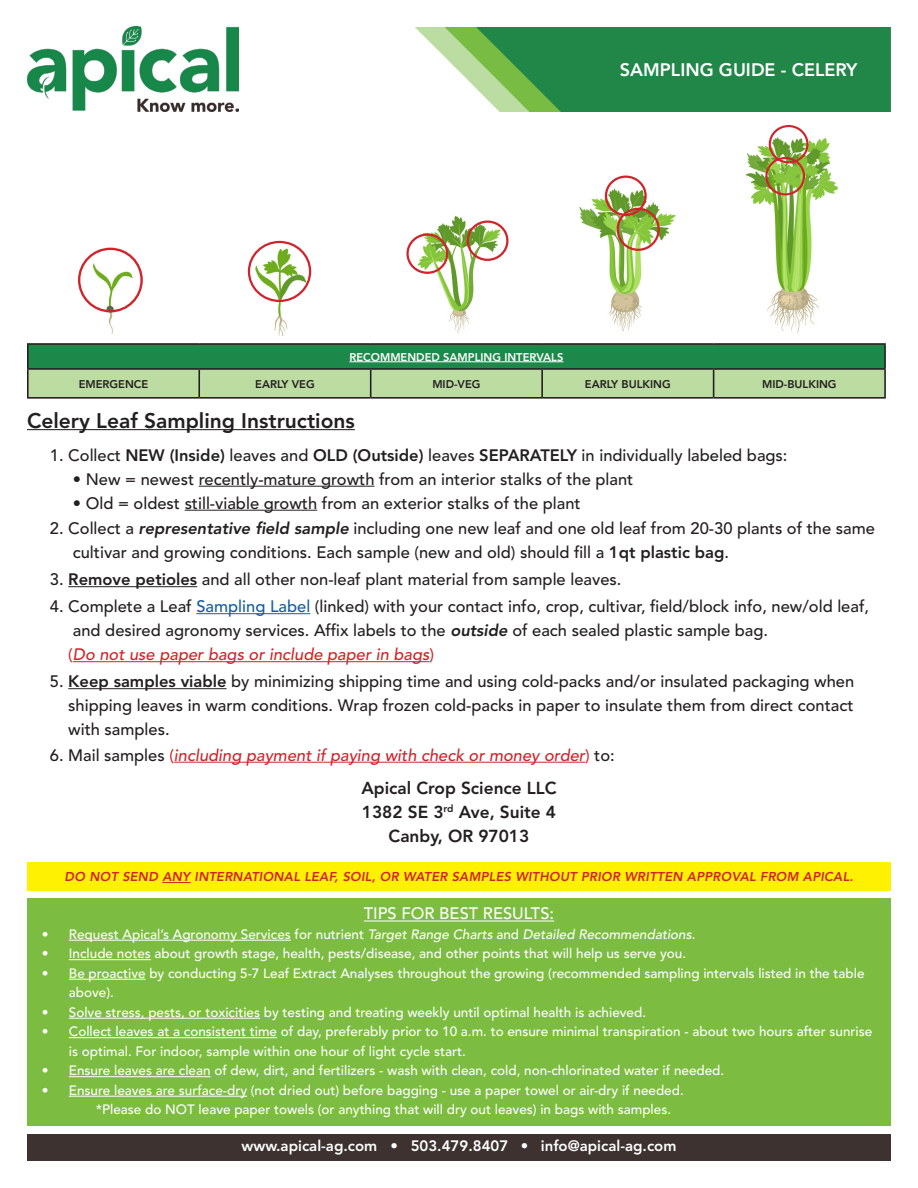
<style>
.page{position:relative;width:918px;height:1188px;background:#fff}
.page>*{position:absolute;margin:0;border:0;box-sizing:border-box;transform-origin:0 0}
.t1{font:800 21px "Avenir LT Std";color:#231f20}
.t2{font:800 18px "Avenir LT Std";color:#fff}
.t3{font:800 17.25px/24px "Avenir LT Std";color:#231f20;text-align:center}
.t4{font:500 16.5px/24px "Avenir LT Std";color:#231f20}
.t5{font:italic 500 16.5px "Avenir LT Std";color:#d1232a}
.t6{font:500 16.5px "Avenir LT Std";color:#fff}
.t7{font:800 15px "Avenir LT Std";color:#fff}
.t8{font:500 13.5px/19.5px "Avenir LT Std";color:#fff}
.t9{font:italic 800 12.75px "Avenir LT Std";letter-spacing:.02em;color:#d1232a}
.t10{font:800 11.1px "Avenir LT Std";color:#231f20}
.t11{font:800 11.1px "Avenir LT Std";color:#fff}
.s1{font-weight:800}
.s2{font-weight:800;font-style:italic}
.s3{color:#175d9e}
.s4{color:#d1232a}
.s5{font-style:italic;color:#d1232a}
.s6{font-style:normal;color:#231f20}
.s7{font-style:normal}
.s8{font-style:italic}
.s9{font-weight:500}
</style>
<div class="page">
<img style="left:28px;top:27px;width:211px;height:84px">
<img style="left:415px;top:27px;width:476px;height:84px">
<div style="left:27px;top:1134px;width:864px;height:27px;background:#3d3230"></div>
<hr style="left:27px;top:429px;width:328px;height:1px;background:#231f20">
<hr style="left:199px;top:486px;width:176px;height:1px;background:#231f20">
<hr style="left:185px;top:510px;width:132px;height:1px;background:#231f20">
<hr style="left:68px;top:586px;width:129px;height:1px;background:#231f20">
<hr style="left:196px;top:613px;width:114px;height:1px;background:#175d9e">
<hr style="left:73px;top:661px;width:357px;height:1px;background:#d1232a">
<hr style="left:68px;top:688px;width:159px;height:1px;background:#231f20">
<hr style="left:174px;top:762px;width:411px;height:1px;background:#d1232a">
<div style="left:27px;top:898px;width:864px;height:228px;background:#7cbd41"></div>
<hr style="left:364px;top:921px;width:190px;height:1px;background:#fff">
<hr style="left:69px;top:940px;width:222px;height:1px;background:#fff">
<hr style="left:69px;top:959px;width:82px;height:1px;background:#fff">
<hr style="left:69px;top:979px;width:77px;height:1px;background:#fff">
<hr style="left:69px;top:1018px;width:191px;height:1px;background:#fff">
<hr style="left:69px;top:1037px;width:208px;height:1px;background:#fff">
<hr style="left:69px;top:1076px;width:142px;height:1px;background:#fff">
<hr style="left:69px;top:1096px;width:178px;height:1px;background:#fff">
<div style="left:27px;top:862px;width:864px;height:29px;background:#fff101"></div>
<svg style="left:162px;top:882px;width:29px;height:1px"></svg>
<div style="left:28px;top:344px;width:857px;height:25px;background:#1c894a"></div>
<hr style="left:27px;top:343px;width:172px;height:2px;background:#231f20">
<hr style="left:27px;top:345px;width:2px;height:23px;background:#231f20">
<hr style="left:199px;top:343px;width:172px;height:2px;background:#231f20">
<hr style="left:371px;top:343px;width:171px;height:2px;background:#231f20">
<hr style="left:542px;top:343px;width:172px;height:2px;background:#231f20">
<hr style="left:714px;top:343px;width:172px;height:2px;background:#231f20">
<hr style="left:884px;top:345px;width:2px;height:23px;background:#231f20">
<hr style="left:27px;top:368px;width:172px;height:2px;background:#231f20">
<hr style="left:27px;top:370px;width:2px;height:27px;background:#231f20">
<hr style="left:199px;top:368px;width:172px;height:2px;background:#231f20">
<hr style="left:371px;top:368px;width:171px;height:2px;background:#231f20">
<hr style="left:542px;top:368px;width:172px;height:2px;background:#231f20">
<hr style="left:714px;top:368px;width:172px;height:2px;background:#231f20">
<div style="left:28px;top:369px;width:857px;height:28px;background:#bcdca1"></div>
<hr style="left:884px;top:370px;width:2px;height:27px;background:#231f20">
<hr style="left:27px;top:397px;width:172px;height:2px;background:#231f20">
<hr style="left:199px;top:397px;width:172px;height:2px;background:#231f20">
<hr style="left:371px;top:397px;width:171px;height:2px;background:#231f20">
<hr style="left:542px;top:397px;width:172px;height:2px;background:#231f20">
<hr style="left:714px;top:397px;width:172px;height:2px;background:#231f20">
<hr style="left:349px;top:362px;width:214px;height:1px;background:#fff">
<img style="left:247px;top:240px;width:65px;height:95px">
<div style="left:248px;top:241px;width:63px;height:61px;border:2px solid #d1232a;border-radius:50%"></div>
<img style="left:408px;top:216px;width:99px;height:118px">
<div style="left:406px;top:233px;width:42px;height:41px;border:2px solid #d1232a;border-radius:50%"></div>
<div style="left:467px;top:220px;width:41px;height:41px;border:2px solid #d1232a;border-radius:50%"></div>
<img style="left:579px;top:175px;width:97px;height:157px">
<div style="left:617px;top:208px;width:43px;height:43px;border:2px solid #d1232a;border-radius:50%"></div>
<div style="left:605px;top:176px;width:42px;height:40px;border:2px solid #d1232a;border-radius:50%"></div>
<img style="left:746px;top:132px;width:93px;height:201px">
<div style="left:765px;top:157px;width:40px;height:38px;border:2px solid #d1232a;border-radius:50%"></div>
<div style="left:769px;top:125px;width:40px;height:38px;border:2px solid #d1232a;border-radius:50%"></div>
<img style="left:78px;top:247px;width:65px;height:87px">
<div style="left:78px;top:248px;width:65px;height:64px;border:2px solid #d1232a;border-radius:50%"></div>
<p class="t2" style="left:620px;top:59px;width:239px">SAMPLING GUIDE - CELERY</p>
<p class="t11" style="left:349px;top:350px;width:216px">RECOMMENDED SAMPLING INTERVALS</p>
<p class="t10" style="left:79px;top:377px;width:71px">EMERGENCE</p>
<p class="t10" style="left:255px;top:377px;width:61px">EARLY VEG</p>
<p class="t10" style="left:432px;top:377px;width:50px">MID-VEG</p>
<p class="t10" style="left:585px;top:377px;width:87px">EARLY BULKING</p>
<p class="t10" style="left:762px;top:377px;width:76px">MID-BULKING</p>
<p class="t1" style="left:27px;top:408px;width:329px">Celery Leaf Sampling Instructions</p>
<p class="t4" style="left:50px;top:443px;width:739px">1. Collect <span class="s1">NEW (Inside)</span> leaves and <span class="s1">OLD (Outside)</span> leaves <span class="s1">SEPARATELY</span> in individually labeled bags:</p>
<p class="t4" style="left:73px;top:467px;width:562px">• New = newest recently-mature growth from an interior stalks of the plant</p>
<p class="t4" style="left:73px;top:491px;width:509px">• Old = oldest still-viable growth from an exterior stalks of the plant</p>
<p class="t4" style="left:73px;top:517px;width:804px;text-indent:-23px">2. Collect a <span class="s2">representative field sample</span> including one new leaf and one old leaf from 20-30 plants of the same cultivar and growing conditions. Each sample (new and old) should fill a <span class="s1">1qt plastic bag</span>.</p>
<p class="t4" style="left:50px;top:568px;width:573px">3. <span class="s1">Remove petioles</span> and all other non-leaf plant material from sample leaves.</p>
<p class="t4" style="left:68px;top:595px;width:802px;text-indent:-18px">4. Complete a Leaf <span class="s3">Sampling Label</span> (linked) with your contact info, crop, cultivar, field/block info, new/old leaf, and desired agronomy services. Affix labels to the <span class="s2">outside</span> of each sealed plastic sample bag.<br><span class="s4">(</span><span class="s5">Do not use paper bags or include paper in bags</span><span class="s4">)</span></p>
<p class="t4" style="left:68px;top:670px;width:788px;text-align:justify;text-indent:-18px">5. <span class="s1">Keep samples viable</span> by minimizing shipping time and using cold-packs and/or insulated packaging when shipping leaves in warm conditions. Wrap frozen cold-packs in paper to insulate them from direct contact with samples.</p>
<p class="t5" style="left:50px;top:745px;width:566px"><span class="s6">6. Mail samples</span> <span class="s7">(</span>including payment if paying with check or money order<span class="s7">)</span> <span class="s6">to:</span></p>
<p class="t3" style="left:361px;top:776px;width:197px">Apical Crop Science LLC<br>1382 SE 3<sup>rd</sup> Ave, Suite 4<br>Canby, OR 97013</p>
<p class="t9" style="left:65px;top:869px;width:790px">DO NOT SEND ANY INTERNATIONAL LEAF, SOIL, OR WATER SAMPLES WITHOUT PRIOR WRITTEN APPROVAL FROM APICAL.</p>
<p class="t6" style="left:364px;top:904px;width:192px">TIPS FOR BEST RESULTS:</p>
<p class="t8" style="left:42px;top:925px;width:655px">• Request Apical’s Agronomy Services for nutrient <span class="s8">Target Range Charts</span> and <span class="s8">Detailed Recommendations</span>.</p>
<p class="t8" style="left:42px;top:944px;width:646px">• Include notes about growth stage, health, pests/disease, and other points that will help us serve you.</p>
<p class="t8" style="left:69px;top:964px;width:797px;text-indent:-27px">• Be proactive by conducting 5-7 Leaf Extract Analyses throughout the growing (recommended sampling intervals listed in the table above).</p>
<p class="t8" style="left:42px;top:1003px;width:606px">• Solve stress, pests, or toxicities by testing and treating weekly until optimal health is achieved.</p>
<p class="t8" style="left:69px;top:1022px;width:805px;text-indent:-27px">• Collect leaves at a consistent time of day, preferably prior to 10 a.m. to ensure minimal transpiration - about two hours after sunrise is optimal. For indoor, sample within one hour of light cycle start.</p>
<p class="t8" style="left:42px;top:1061px;width:684px">• Ensure leaves are clean of dew, dirt, and fertilizers - wash with clean, cold, non-chlorinated water if needed.</p>
<p class="t8" style="left:96px;top:1081px;width:589px;text-indent:-54px">• Ensure leaves are surface-dry (not dried out) before bagging - use a paper towel or air-dry if needed. *Please do NOT leave paper towels (or anything that will dry out leaves) in bags with samples.</p>
<p class="t7" style="left:242px;top:1137px;width:436px">www.apical-ag.com <span class="s9">•</span> 503.479.8407 <span class="s9">•</span> info@apical-ag.com</p>
</div>
